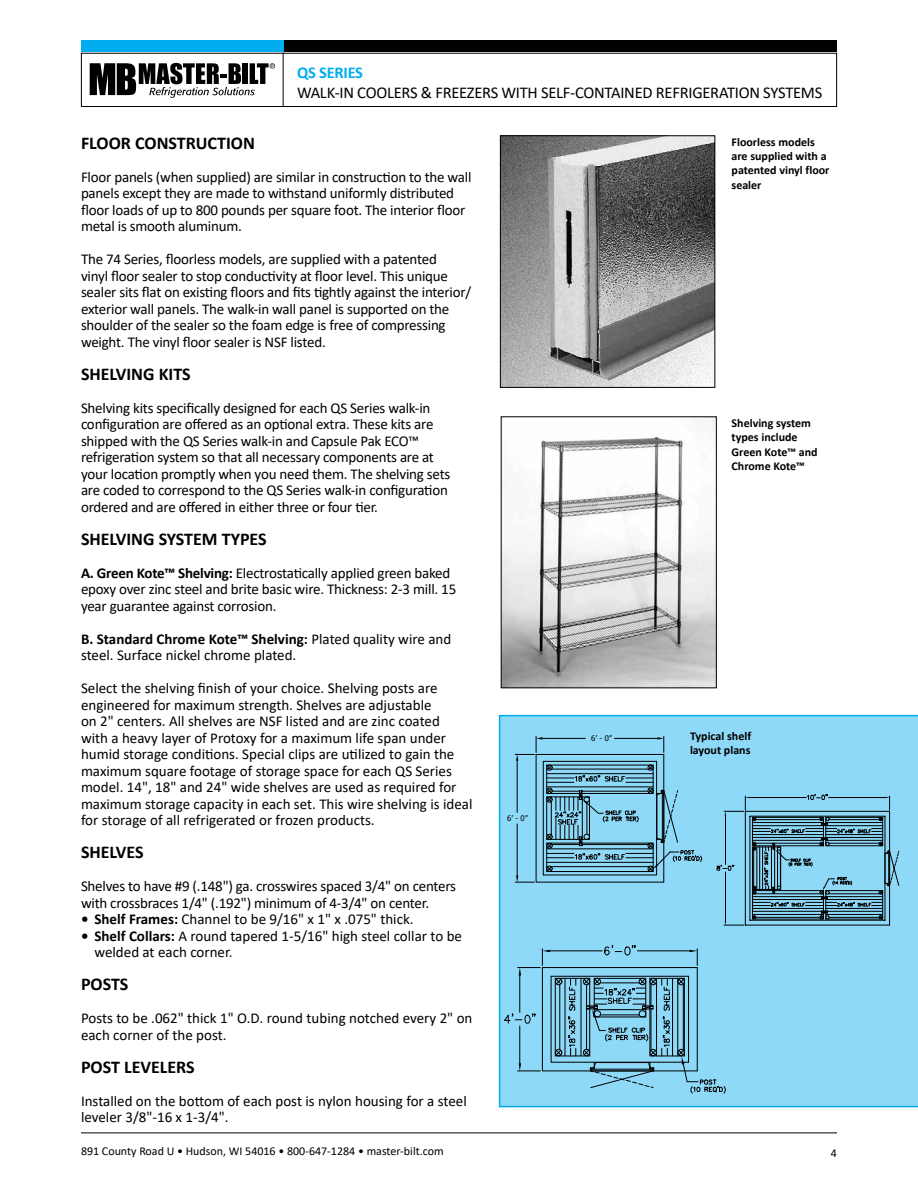
<style>
.page{position:relative;width:918px;height:1188px;background:#fff}
.page>*{position:absolute;margin:0;border:0;box-sizing:border-box;transform-origin:0 0}
.t1{font:700 18px "Calibri";color:#000}
.t2{font:16.5px "Calibri";letter-spacing:-.015em;color:#000}
.t3{font:700 16.5px "Calibri";letter-spacing:-.015em;color:#00aeef}
.t4{font:15px/16.5px "Calibri";letter-spacing:-.015em;color:#000}
.t5{font:700 12px/14.4px "Calibri";color:#000}
.t6{font:12px "Calibri";color:#000}
.t7{font:7.65px "Tahoma";color:#000}
.s1{font-weight:700}
</style>
<div class="page">
<div style="left:81px;top:53px;width:756px;height:54px;border:1px solid #000"></div>
<hr style="left:283px;top:52px;width:1px;height:54px;background:#000">
<div style="left:81px;top:40px;width:756px;height:12px;background:#000"></div>
<div style="left:81px;top:40px;width:203px;height:12px;background:#00aeef"></div>
<svg style="left:90px;top:63px;width:185px;height:35px"></svg>
<hr style="left:81px;top:1132px;width:756px;height:1px;background:#000">
<div style="left:499px;top:715px;width:419px;height:392px;background:#8ed8f8"></div>
<img style="left:503px;top:418px;width:212px;height:268px">
<div style="left:501px;top:416px;width:216px;height:272px;border:1px solid #000"></div>
<svg style="left:515px;top:736px;width:187px;height:147px"></svg>
<svg style="left:504px;top:945px;width:222px;height:149px"></svg>
<svg style="left:717px;top:794px;width:182px;height:132px"></svg>
<hr style="left:777px;top:850px;width:1px;height:37px;background:#000">
<hr style="left:780px;top:850px;width:1px;height:37px;background:#000">
<img style="left:502px;top:137px;width:211px;height:249px">
<div style="left:500px;top:135px;width:215px;height:253px;border:1px solid #000"></div>
<p class="t3" style="left:297px;top:61px;width:68px">QS SERIES</p>
<p class="t2" style="left:297px;top:81px;width:527px">WALK-IN COOLERS &amp; FREEZERS WITH SELF-CONTAINED REFRIGERATION SYSTEMS</p>
<p class="t1" style="left:81px;top:130px;width:176px">FLOOR CONSTRUCTION</p>
<p class="t4" style="left:81px;top:168px;width:392px">Floor panels (when supplied) are similar in construction to the wall panels except they are made to withstand uniformly distributed floor loads of up to 800 pounds per square foot. The interior floor metal is smooth aluminum.</p>
<p class="t4" style="left:81px;top:250px;width:392px">The 74 Series, floorless models, are supplied with a patented<br>vinyl floor sealer to stop conductivity at floor level. This unique sealer sits flat on existing floors and fits tightly against the interior/ exterior wall panels. The walk-in wall panel is supported on the shoulder of the sealer so the foam edge is free of compressing weight. The vinyl floor sealer is NSF listed.</p>
<p class="t1" style="left:81px;top:361px;width:111px">SHELVING KITS</p>
<p class="t4" style="left:81px;top:399px;width:371px">Shelving kits specifically designed for each QS Series walk-in configuration are offered as an optional extra. These kits are shipped with the QS Series walk-in and Capsule Pak ECO™ refrigeration system so that all necessary components are at your location promptly when you need them. The shelving sets are coded to correspond to the QS Series walk-in configuration ordered and are offered in either three or four tier.</p>
<p class="t1" style="left:81px;top:526px;width:187px">SHELVING SYSTEM TYPES</p>
<p class="t4" style="left:81px;top:564px;width:377px"><span class="s1">A. Green Kote™ Shelving:</span> Electrostatically applied green baked epoxy over zinc steel and brite basic wire. Thickness: 2-3 mill. 15 year guarantee against corrosion.</p>
<p class="t4" style="left:81px;top:630px;width:372px"><span class="s1">B. Standard Chrome Kote™ Shelving:</span> Plated quality wire and steel. Surface nickel chrome plated.</p>
<p class="t4" style="left:81px;top:679px;width:393px">Select the shelving finish of your choice. Shelving posts are engineered for maximum strength. Shelves are adjustable<br>on 2" centers. All shelves are NSF listed and are zinc coated<br>with a heavy layer of Protoxy for a maximum life span under humid storage conditions. Special clips are utilized to gain the maximum square footage of storage space for each QS Series model. 14", 18" and 24" wide shelves are used as required for maximum storage capacity in each set. This wire shelving is ideal for storage of all refrigerated or frozen products.</p>
<p class="t1" style="left:81px;top:839px;width:64px">SHELVES</p>
<p class="t4" style="left:81px;top:877px;width:377px">Shelves to have #9 (.148") ga. crosswires spaced 3/4" on centers with crossbraces 1/4" (.192") minimum of 4-3/4" on center.</p>
<p class="t4" style="left:81px;top:910px;width:334px"><span class="s1">• Shelf Frames:</span> Channel to be 9/16" x 1" x .075" thick.</p>
<p class="t4" style="left:94px;top:927px;width:369px;text-indent:-14px"><span class="s1">• Shelf Collars:</span> A round tapered 1-5/16" high steel collar to be welded at each corner.</p>
<p class="t1" style="left:81px;top:971px;width:49px">POSTS</p>
<p class="t4" style="left:81px;top:1009px;width:393px">Posts to be .062" thick 1" O.D. round tubing notched every 2" on each corner of the post.</p>
<p class="t1" style="left:81px;top:1054px;width:115px">POST LEVELERS</p>
<p class="t4" style="left:81px;top:1092px;width:387px">Installed on the bottom of each post is nylon housing for a steel leveler 3/8"-16 x 1-3/4".</p>
<p class="t7" style="left:507px;top:813px;width:22px">6’ - 0”</p>
<p class="t7" style="left:591px;top:733px;width:22px">6’ - 0”</p>
<p class="t5" style="left:732px;top:134px;width:99px">Floorless models are supplied with a patented vinyl floor sealer</p>
<p class="t5" style="left:732px;top:416px;width:88px">Shelving system types include<br>Green Kote™ and<br>Chrome Kote™</p>
<p class="t5" style="left:690px;top:728px;width:63px">Typical shelf layout plans</p>
<p class="t6" style="left:81px;top:1143px;width:364px">891 County Road U • Hudson, WI 54016 • 800-647-1284 • master-bilt.com</p>
<p class="t6" style="left:831px;top:1145px;width:8px">4</p>
</div>
